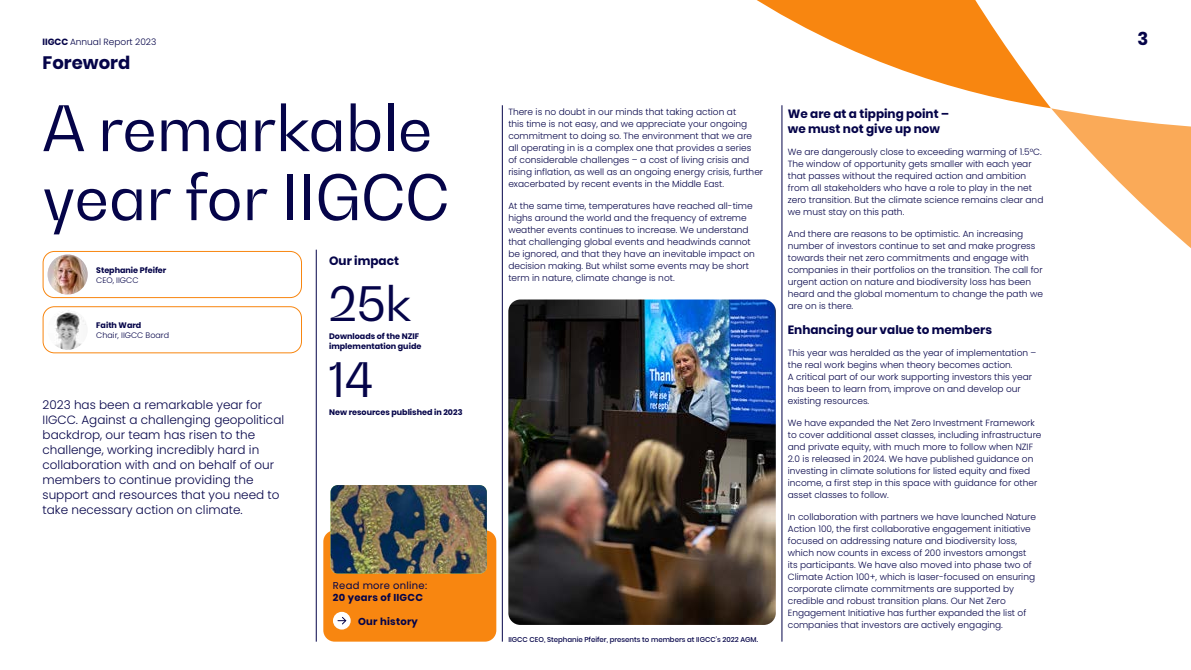
<style>
.page{position:relative;width:1191px;height:670px;background:#fff}
.page>*{position:absolute;margin:0;border:0;box-sizing:border-box;transform-origin:0 0}
.t1{font:62px/69px "Bw Gradual";color:#050449}
.t2{font:47px/76.5px "Bw Gradual";color:#050449}
.t3{font:700 18px "Poppins";color:#050449}
.t4{font:300 12px/15px "Poppins";color:#050449}
.t5{font:700 12px/15px "Poppins";color:#050449}
.t6{font:700 10px "Poppins";letter-spacing:.025em;color:#050449}
.t7{font:10px "Poppins";letter-spacing:.025em;color:#050449}
.t8{font:300 9px/12px "Poppins";color:#050449}
.t9{font:700 8px/10px "Poppins";color:#050449}
.t10{font:300 8px "Poppins";color:#050449}
.t11{font:500 7px "Poppins";color:#050449}
.s1{font-weight:700}
</style>
<div class="page">
<svg style="left:1051px;top:108px;width:140px;height:140px"></svg>
<svg style="left:757px;top:0;width:294px;height:108px"></svg>
<div style="left:323px;top:530px;width:173px;height:112px;background:#f88610;border-radius:11px"></div>
<img style="left:330px;top:485px;width:157px;height:89px">
<div style="left:43px;top:251px;width:259px;height:47px;border:1px solid #f88610;border-radius:11px"></div>
<div style="left:43px;top:306px;width:259px;height:47px;border:1px solid #f88610;border-radius:11px"></div>
<hr style="left:502px;top:105px;width:1px;height:537px;background:#050449">
<hr style="left:781px;top:105px;width:1px;height:537px;background:#050449">
<hr style="left:316px;top:250px;width:1px;height:392px;background:#050449">
<img style="left:508px;top:300px;width:268px;height:325px">
<img style="left:48px;top:254px;width:40px;height:41px;border-radius:20px">
<img style="left:48px;top:310px;width:40px;height:40px;border-radius:20px">
<div style="left:333px;top:612px;width:18px;height:18px;background:#fff;border-radius:50%"></div>
<svg style="left:338px;top:617px;width:9px;height:8px"></svg>
<p class="t8" style="left:43px;top:36px;width:115px"><span class="s1">IIGCC</span> Annual Report 2023</p>
<h3 class="t3" style="left:1137px;top:29px;width:12px">3</h3>
<h3 class="t3" style="left:43px;top:53px;width:89px">Foreword</h3>
<h1 class="t1" style="left:43px;top:93px;width:408px">A remarkable year for IIGCC</h1>
<p class="t9" style="left:96px;top:265px;width:72px">Stephanie Pfeifer</p>
<p class="t10" style="left:96px;top:276px;width:44px">CEO, IIGCC</p>
<p class="t9" style="left:96px;top:320px;width:47px">Faith Ward</p>
<p class="t10" style="left:96px;top:331px;width:74px">Chair, IIGCC Board</p>
<p class="t4" style="left:43px;top:398px;width:243px">2023 has been a remarkable year for IIGCC. Against a challenging geopolitical backdrop, our team has risen to the challenge, working incredibly hard in collaboration with and on behalf of our members to continue providing the support and resources that you need to take necessary action on climate.</p>
<h3 class="t5" style="left:329px;top:253px;width:71px">Our impact</h3>
<h2 class="t2" style="left:329px;top:264px;width:84px">25k<br>14</h2>
<p class="t9" style="left:329px;top:331px;width:94px">Downloads of the NZIF implementation guide</p>
<p class="t9" style="left:329px;top:408px;width:135px">New resources published in 2023</p>
<p class="t7" style="left:333px;top:580px;width:96px">Read more online:</p>
<p class="t6" style="left:333px;top:592px;width:91px">20 years of IIGCC</p>
<p class="t6" style="left:358px;top:616px;width:61px">Our history</p>
<p class="t8" style="left:508px;top:106px;width:256px">There is no doubt in our minds that taking action at<br>this time is not easy, and we appreciate your ongoing commitment to doing so. The environment that we are all operating in is a complex one that provides a series<br>of considerable challenges – a cost of living crisis and rising inflation, as well as an ongoing energy crisis, further exacerbated by recent events in the Middle East.</p>
<p class="t8" style="left:508px;top:200px;width:248px">At the same time, temperatures have reached all-time highs around the world and the frequency of extreme weather events continues to increase. We understand that challenging global events and headwinds cannot be ignored, and that they have an inevitable impact on decision making. But whilst some events may be short term in nature, climate change is not.</p>
<p class="t11" style="left:508px;top:635px;width:251px">IIGCC CEO, Stephanie Pfeifer, presents to members at IIGCC’s 2022 AGM.</p>
<h3 class="t5" style="left:788px;top:106px;width:163px">We are at a tipping point – we must not give up now</h3>
<p class="t8" style="left:788px;top:146px;width:257px">We are dangerously close to exceeding warming of 1.5°C.<br>The window of opportunity gets smaller with each year that passes without the required action and ambition from all stakeholders who have a role to play in the net zero transition. But the climate science remains clear and we must stay on this path.</p>
<p class="t8" style="left:788px;top:228px;width:257px">And there are reasons to be optimistic. An increasing number of investors continue to set and make progress towards their net zero commitments and engage with companies in their portfolios on the transition. The call for urgent action on nature and biodiversity loss has been heard and the global momentum to change the path we are on is there.</p>
<h3 class="t5" style="left:788px;top:322px;width:206px">Enhancing our value to members</h3>
<p class="t8" style="left:788px;top:347px;width:250px">This year was heralded as the year of implementation – the real work begins when theory becomes action.<br>A critical part of our work supporting investors this year has been to learn from, improve on and develop our existing resources.</p>
<p class="t8" style="left:788px;top:417px;width:255px">We have expanded the Net Zero Investment Framework to cover additional asset classes, including infrastructure and private equity, with much more to follow when NZIF 2.0 is released in 2024. We have published guidance on investing in climate solutions for listed equity and fixed income, a first step in this space with guidance for other asset classes to follow.</p>
<p class="t8" style="left:788px;top:511px;width:250px">In collaboration with partners we have launched Nature Action 100, the first collaborative engagement initiative focused on addressing nature and biodiversity loss, which now counts in excess of 200 investors amongst its participants. We have also moved into phase two of Climate Action 100+, which is laser-focused on ensuring corporate climate commitments are supported by credible and robust transition plans. Our Net Zero Engagement Initiative has further expanded the list of companies that investors are actively engaging.</p>
</div>
